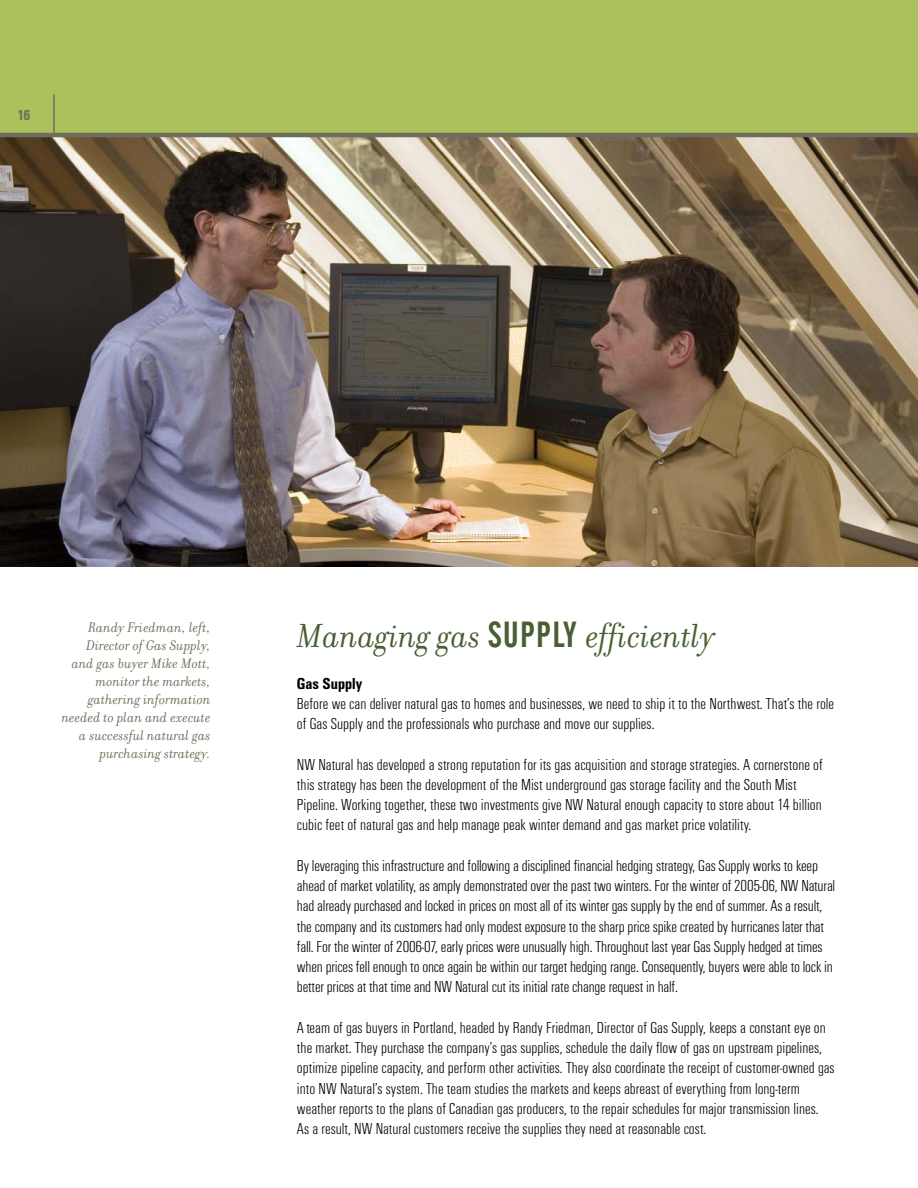
<style>
.page{position:relative;width:918px;height:1188px;background:#fff}
.page>*{position:absolute;margin:0;border:0;box-sizing:border-box;transform-origin:0 0}
.t1{font:italic 36px "Filosofia";color:#495f33}
.t2{font:300 condensed 16.5px/20.2px "Unitus T";color:#000}
.t3{font:700 condensed 16.5px "Unitus T";color:#000}
.t4{font:italic 15px/18px "Filosofia";letter-spacing:.005em;color:#6e6e5c;text-align:right}
.t5{font:700 condensed 15px "Unitus T";color:#6e6e5c}
.s1{font-family:"Alternate Gothic No 2 BT";font-style:normal}
</style>
<div class="page">
<div style="left:0;top:0;width:918px;height:135px;background:#acc15b"></div>
<img style="left:0;top:137px;width:918px;height:430px">
<hr style="left:53px;top:94px;width:2px;height:41px;background:#6e6e5c">
<hr style="left:0;top:133px;width:918px;height:4px;background:#6e6e5c">
<p class="t5" style="left:17px;top:108px;width:15px">16</p>
<p class="t4" style="left:62px;top:621px;width:150px">Randy Friedman, left,<br>Director of Gas Supply, and gas buyer Mike Mott, monitor the markets, gathering information needed to plan and execute a successful natural gas purchasing strategy.</p>
<h1 class="t1" style="left:297px;top:622px;width:420px">Managing gas <span class="s1">SUPPLY</span> efficiently</h1>
<p class="t3" style="left:297px;top:676px;width:67px">Gas Supply</p>
<p class="t2" style="left:297px;top:694px;width:539px">Before we can deliver natural gas to homes and businesses, we need to ship it to the Northwest. That’s the role of Gas Supply and the professionals who purchase and move our supplies.</p>
<p class="t2" style="left:297px;top:755px;width:527px">NW Natural has developed a strong reputation for its gas acquisition and storage strategies. A cornerstone of this strategy has been the development of the Mist underground gas storage facility and the South Mist Pipeline. Working together, these two investments give NW Natural enough capacity to store about 14 billion cubic feet of natural gas and help manage peak winter demand and gas market price volatility.</p>
<p class="t2" style="left:297px;top:856px;width:540px">By leveraging this infrastructure and following a disciplined financial hedging strategy, Gas Supply works to keep ahead of market volatility, as amply demonstrated over the past two winters. For the winter of 2005-06, NW Natural had already purchased and locked in prices on most all of its winter gas supply by the end of summer. As a result, the company and its customers had only modest exposure to the sharp price spike created by hurricanes later that fall. For the winter of 2006-07, early prices were unusually high. Throughout last year Gas Supply hedged at times when prices fell enough to once again be within our target hedging range. Consequently, buyers were able to lock in better prices at that time and NW Natural cut its initial rate change request in half.</p>
<p class="t2" style="left:297px;top:1018px;width:539px">A team of gas buyers in Portland, headed by Randy Friedman, Director of Gas Supply, keeps a constant eye on the market. They purchase the company’s gas supplies, schedule the daily flow of gas on upstream pipelines, optimize pipeline capacity, and perform other activities. They also coordinate the receipt of customer-owned gas into NW Natural’s system. The team studies the markets and keeps abreast of everything from long-term weather reports to the plans of Canadian gas producers, to the repair schedules for major transmission lines.<br>As a result, NW Natural customers receive the supplies they need at reasonable cost.</p>
</div>
